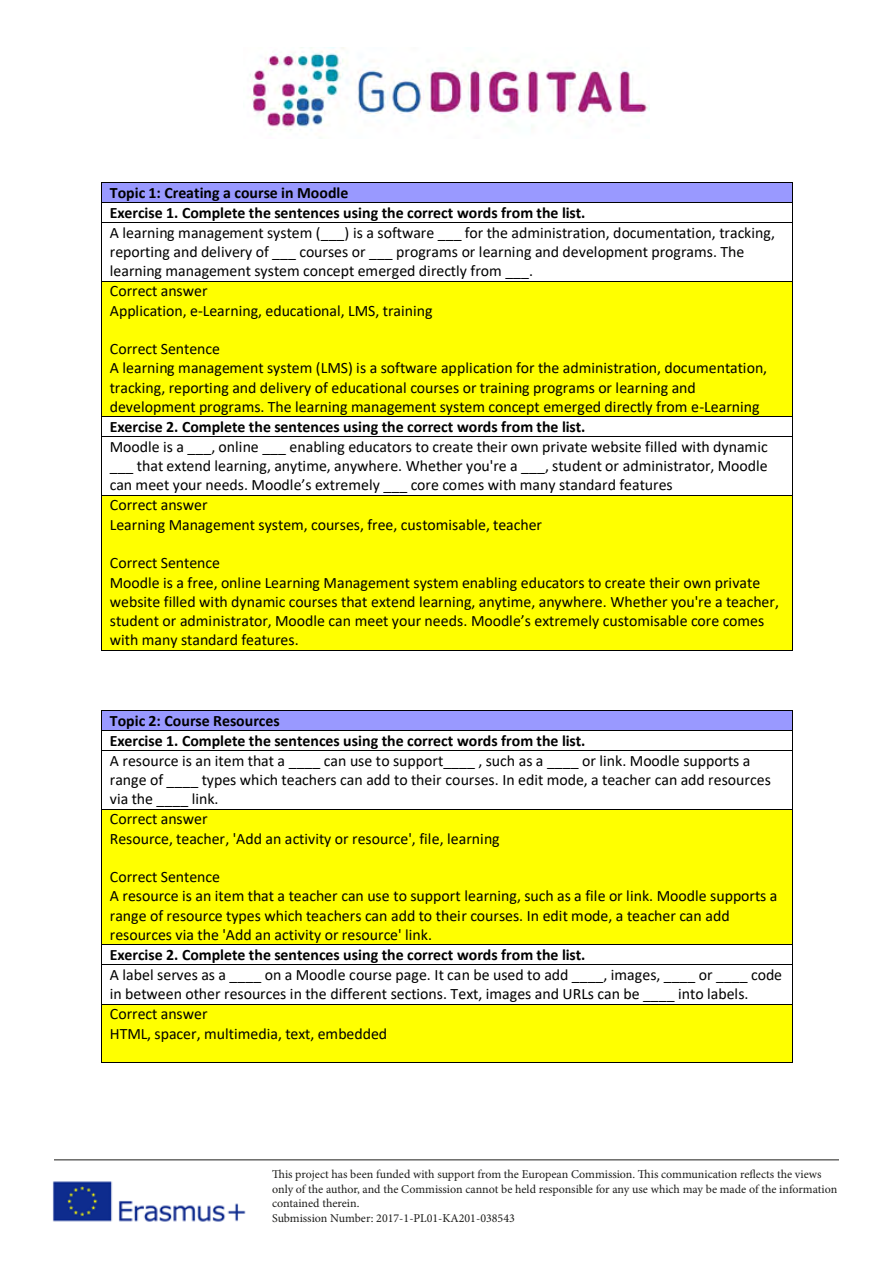
<style>
.page{position:relative;width:893px;height:1263px;background:#fff}
.page>*{position:absolute;margin:0;border:0;box-sizing:border-box;transform-origin:0 0}
.t1{font:15.9px/19.5px "Calibri";color:#000}
.t2{font:700 15.9px/20px "Calibri";letter-spacing:-.005em;color:#000}
.t3{font:12px/14.4px "Minion Pro";color:#1d1d1b}
</style>
<div class="page">
<img style="left:249px;top:48px;width:401px;height:83px">
<img style="left:52px;top:1181px;width:194px;height:41px">
<hr style="left:54px;top:1159px;width:785px;height:1px;background:#1d1d1b">
<div style="left:102px;top:183px;width:690px;height:19px;background:#99f"></div>
<hr style="left:102px;top:182px;width:690px;height:1px;background:#000">
<hr style="left:102px;top:202px;width:690px;height:1px;background:#000">
<hr style="left:102px;top:222px;width:690px;height:1px;background:#000">
<svg style="left:792px;top:182px;width:1px;height:41px"></svg>
<hr style="left:102px;top:223px;width:1px;height:58px;background:#000">
<hr style="left:792px;top:223px;width:1px;height:58px;background:#000">
<div style="left:102px;top:282px;width:690px;height:134px;background:#ff0"></div>
<hr style="left:102px;top:281px;width:690px;height:1px;background:#000">
<hr style="left:102px;top:282px;width:1px;height:134px;background:#000">
<hr style="left:792px;top:282px;width:1px;height:134px;background:#000">
<hr style="left:102px;top:416px;width:690px;height:1px;background:#000">
<hr style="left:102px;top:436px;width:690px;height:1px;background:#000">
<svg style="left:792px;top:416px;width:1px;height:21px"></svg>
<hr style="left:102px;top:437px;width:1px;height:58px;background:#000">
<hr style="left:792px;top:437px;width:1px;height:58px;background:#000">
<div style="left:102px;top:495px;width:690px;height:155px;background:#ff0"></div>
<hr style="left:102px;top:495px;width:690px;height:1px;background:#000">
<hr style="left:102px;top:495px;width:1px;height:155px;background:#000">
<hr style="left:102px;top:650px;width:690px;height:1px;background:#000">
<hr style="left:792px;top:495px;width:1px;height:155px;background:#000">
<div style="left:102px;top:711px;width:690px;height:19px;background:#99f"></div>
<hr style="left:102px;top:710px;width:690px;height:1px;background:#000">
<hr style="left:102px;top:730px;width:690px;height:1px;background:#000">
<hr style="left:102px;top:750px;width:690px;height:1px;background:#000">
<svg style="left:792px;top:710px;width:1px;height:41px"></svg>
<hr style="left:102px;top:751px;width:1px;height:58px;background:#000">
<hr style="left:792px;top:751px;width:1px;height:58px;background:#000">
<div style="left:102px;top:809px;width:690px;height:135px;background:#ff0"></div>
<hr style="left:102px;top:809px;width:690px;height:1px;background:#000">
<hr style="left:102px;top:809px;width:1px;height:135px;background:#000">
<hr style="left:792px;top:809px;width:1px;height:135px;background:#000">
<hr style="left:102px;top:944px;width:690px;height:1px;background:#000">
<hr style="left:102px;top:964px;width:690px;height:1px;background:#000">
<svg style="left:792px;top:944px;width:1px;height:21px"></svg>
<hr style="left:102px;top:965px;width:1px;height:39px;background:#000">
<hr style="left:792px;top:965px;width:1px;height:39px;background:#000">
<div style="left:110px;top:1004px;width:675px;height:20px;background:#ff0"></div>
<div style="left:110px;top:1024px;width:675px;height:19px;background:#ff0"></div>
<div style="left:110px;top:1043px;width:675px;height:19px;background:#ff0"></div>
<hr style="left:102px;top:1004px;width:690px;height:1px;background:#000">
<hr style="left:102px;top:1004px;width:1px;height:58px;background:#000">
<hr style="left:102px;top:1062px;width:690px;height:1px;background:#000">
<hr style="left:792px;top:1004px;width:1px;height:58px;background:#000">
<p class="t2" style="left:110px;top:182px;width:477px">Topic 1: Creating a course in Moodle<br>Exercise 1. Complete the sentences using the correct words from the list.</p>
<p class="t1" style="left:110px;top:222px;width:667px">A learning management system (___) is a software ___ for the administration, documentation, tracking, reporting and delivery of ___ courses or ___ programs or learning and development programs. The learning management system concept emerged directly from ___.<br>Correct answer<br>Application, e-Learning, educational, LMS, training</p>
<p class="t1" style="left:110px;top:338px;width:659px">Correct Sentence<br>A learning management system (LMS) is a software application for the administration, documentation, tracking, reporting and delivery of educational courses or training programs or learning and development programs. The learning management system concept emerged directly from e-Learning</p>
<p class="t2" style="left:110px;top:416px;width:477px">Exercise 2. Complete the sentences using the correct words from the list.</p>
<p class="t1" style="left:110px;top:436px;width:659px">Moodle is a ___, online ___ enabling educators to create their own private website filled with dynamic ___ that extend learning, anytime, anywhere. Whether you're a ___, student or administrator, Moodle can meet your needs. Moodle’s extremely ___ core comes with many standard features<br>Correct answer<br>Learning Management system, courses, free, customisable, teacher</p>
<p class="t1" style="left:110px;top:553px;width:671px">Correct Sentence<br>Moodle is a free, online Learning Management system enabling educators to create their own private website filled with dynamic courses that extend learning, anytime, anywhere. Whether you're a teacher, student or administrator, Moodle can meet your needs. Moodle’s extremely customisable core comes with many standard features.</p>
<p class="t2" style="left:110px;top:710px;width:477px">Topic 2: Course Resources<br>Exercise 1. Complete the sentences using the correct words from the list.</p>
<p class="t1" style="left:110px;top:750px;width:663px">A resource is an item that a ____ can use to support____ , such as a ____ or link. Moodle supports a range of ____ types which teachers can add to their courses. In edit mode, a teacher can add resources via the ____ link.<br>Correct answer<br>Resource, teacher, 'Add an activity or resource', file, learning</p>
<p class="t1" style="left:110px;top:867px;width:669px">Correct Sentence<br>A resource is an item that a teacher can use to support learning, such as a file or link. Moodle supports a range of resource types which teachers can add to their courses. In edit mode, a teacher can add resources via the 'Add an activity or resource' link.</p>
<p class="t2" style="left:110px;top:945px;width:477px">Exercise 2. Complete the sentences using the correct words from the list.</p>
<p class="t1" style="left:110px;top:965px;width:674px">A label serves as a ____ on a Moodle course page. It can be used to add ____, images, ____ or ____ code in between other resources in the different sections. Text, images and URLs can be ____ into labels.<br>Correct answer<br>HTML, spacer, multimedia, text, embedded</p>
<p class="t3" style="left:272px;top:1167px;width:567px">This project has been funded with support from the European Commission. This communication reflects the views only of the author, and the Commission cannot be held responsible for any use which may be made of the information contained therein.<br>Submission Number: 2017-1-PL01-KA201-038543</p>
</div>
